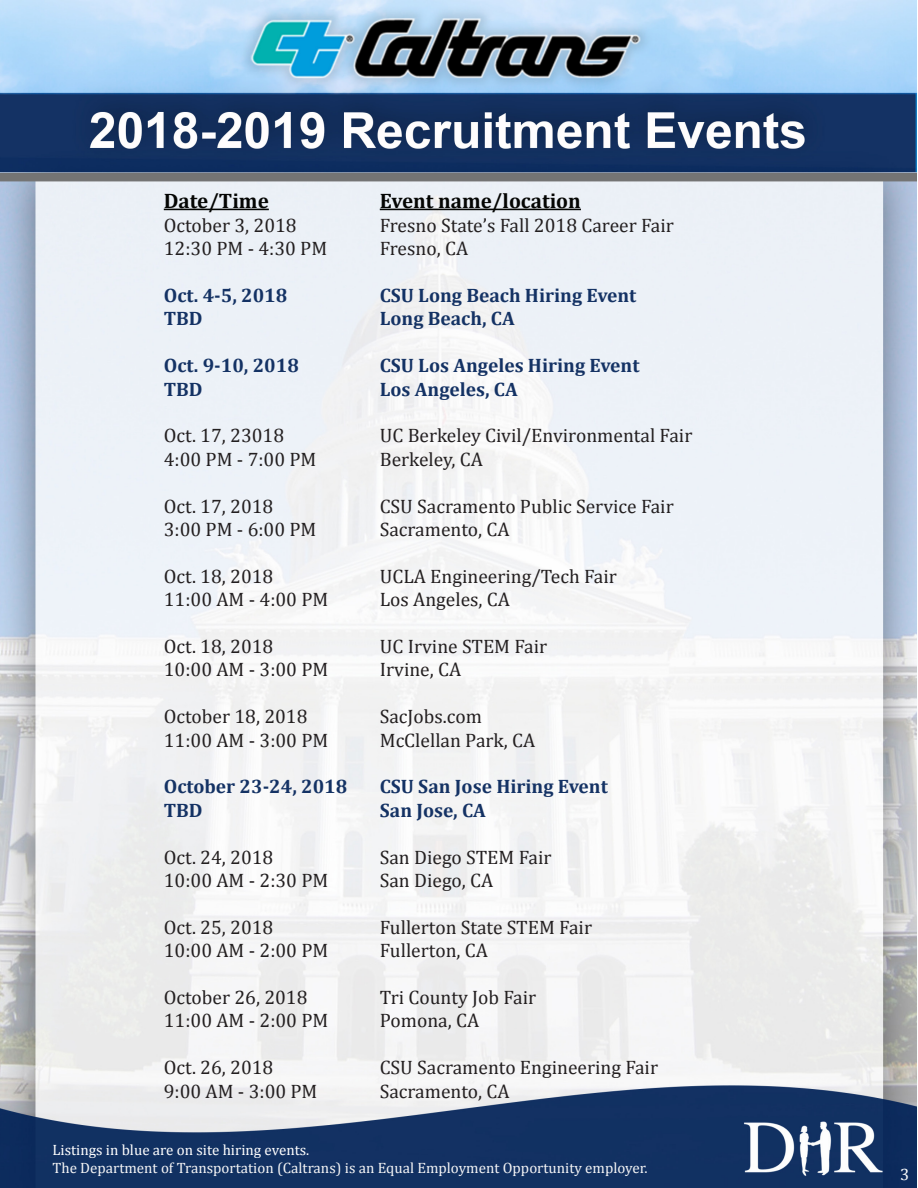
<style>
.page{position:relative;width:918px;height:1188px;background:#fff}
.page>*{position:absolute;margin:0;border:0;box-sizing:border-box;transform-origin:0 0}
.t1{font:700 21px "Cambria";color:#040503}
.t2{font:19.5px "Cambria";color:#231f20}
.t3{font:700 19.5px "Cambria";color:#143264}
.t4{font:16.5px "Cambria";color:#fbfdfe}
.t5{font:15px "Cambria";color:#f5f5f6}
.t6{font:15px "Cambria";color:#fff}
</style>
<div class="page">
<img style="left:0;top:0;width:916px;height:1188px">
<hr style="left:164px;top:209px;width:105px;height:1px;background:#040503">
<hr style="left:380px;top:209px;width:201px;height:1px;background:#040503">
<p class="t1" style="left:164px;top:186px;width:107px">Date/Time</p>
<p class="t1" style="left:380px;top:186px;width:203px">Event name/location</p>
<p class="t2" style="left:164px;top:214px;width:134px">October 3, 2018</p>
<p class="t2" style="left:380px;top:214px;width:296px">Fresno State’s Fall 2018 Career Fair</p>
<p class="t2" style="left:164px;top:237px;width:165px">12:30 PM - 4:30 PM</p>
<p class="t2" style="left:380px;top:237px;width:90px">Fresno, CA</p>
<p class="t3" style="left:164px;top:282px;width:125px">Oct. 4-5, 2018</p>
<p class="t3" style="left:380px;top:282px;width:258px">CSU Long Beach Hiring Event</p>
<p class="t3" style="left:164px;top:305px;width:40px">TBD</p>
<p class="t3" style="left:380px;top:305px;width:137px">Long Beach, CA</p>
<p class="t3" style="left:164px;top:352px;width:137px">Oct. 9-10, 2018</p>
<p class="t3" style="left:380px;top:352px;width:261px">CSU Los Angeles Hiring Event</p>
<p class="t3" style="left:164px;top:375px;width:40px">TBD</p>
<p class="t3" style="left:380px;top:375px;width:140px">Los Angeles, CA</p>
<p class="t2" style="left:164px;top:424px;width:122px">Oct. 17, 23018</p>
<p class="t2" style="left:380px;top:424px;width:314px">UC Berkeley Civil/Environmental Fair</p>
<p class="t2" style="left:164px;top:448px;width:154px">4:00 PM - 7:00 PM</p>
<p class="t2" style="left:380px;top:448px;width:105px">Berkeley, CA</p>
<p class="t2" style="left:164px;top:494px;width:111px">Oct. 17, 2018</p>
<p class="t2" style="left:380px;top:494px;width:296px">CSU Sacramento Public Service Fair</p>
<p class="t2" style="left:164px;top:518px;width:154px">3:00 PM - 6:00 PM</p>
<p class="t2" style="left:380px;top:518px;width:131px">Sacramento, CA</p>
<p class="t2" style="left:164px;top:565px;width:111px">Oct. 18, 2018</p>
<p class="t2" style="left:380px;top:565px;width:239px">UCLA Engineering/Tech Fair</p>
<p class="t2" style="left:164px;top:588px;width:166px">11:00 AM - 4:00 PM</p>
<p class="t2" style="left:380px;top:588px;width:132px">Los Angeles, CA</p>
<p class="t2" style="left:164px;top:635px;width:111px">Oct. 18, 2018</p>
<p class="t2" style="left:380px;top:635px;width:169px">UC Irvine STEM Fair</p>
<p class="t2" style="left:164px;top:658px;width:166px">10:00 AM - 3:00 PM</p>
<p class="t2" style="left:380px;top:658px;width:83px">Irvine, CA</p>
<p class="t2" style="left:164px;top:705px;width:145px">October 18, 2018</p>
<p class="t2" style="left:380px;top:705px;width:104px">SacJobs.com</p>
<p class="t2" style="left:164px;top:728px;width:166px">11:00 AM - 3:00 PM</p>
<p class="t2" style="left:380px;top:728px;width:157px">McClellan Park, CA</p>
<p class="t3" style="left:164px;top:773px;width:185px">October 23-24, 2018</p>
<p class="t3" style="left:380px;top:773px;width:230px">CSU San Jose Hiring Event</p>
<p class="t3" style="left:164px;top:796px;width:40px">TBD</p>
<p class="t3" style="left:380px;top:796px;width:108px">San Jose, CA</p>
<p class="t2" style="left:164px;top:845px;width:111px">Oct. 24, 2018</p>
<p class="t2" style="left:380px;top:845px;width:173px">San Diego STEM Fair</p>
<p class="t2" style="left:164px;top:869px;width:166px">10:00 AM - 2:30 PM</p>
<p class="t2" style="left:380px;top:869px;width:115px">San Diego, CA</p>
<p class="t2" style="left:164px;top:916px;width:111px">Oct. 25, 2018</p>
<p class="t2" style="left:380px;top:916px;width:214px">Fullerton State STEM Fair</p>
<p class="t2" style="left:164px;top:939px;width:166px">10:00 AM - 2:00 PM</p>
<p class="t2" style="left:380px;top:939px;width:110px">Fullerton, CA</p>
<p class="t2" style="left:164px;top:986px;width:145px">October 26, 2018</p>
<p class="t2" style="left:380px;top:986px;width:158px">Tri County Job Fair</p>
<p class="t2" style="left:164px;top:1009px;width:166px">11:00 AM - 2:00 PM</p>
<p class="t2" style="left:380px;top:1009px;width:101px">Pomona, CA</p>
<p class="t2" style="left:164px;top:1056px;width:111px">Oct. 26, 2018</p>
<p class="t2" style="left:380px;top:1056px;width:280px">CSU Sacramento Engineering Fair</p>
<p class="t2" style="left:164px;top:1079px;width:155px">9:00 AM - 3:00 PM</p>
<p class="t2" style="left:380px;top:1079px;width:131px">Sacramento, CA</p>
<p class="t6" style="left:52px;top:1141px;width:258px">Listings in blue are on site hiring events.</p>
<p class="t5" style="left:52px;top:1159px;width:597px">The Department of Transportation (Caltrans) is an Equal Employment Opportunity employer.</p>
<p class="t4" style="left:900px;top:1164px;width:11px">3</p>
</div>
